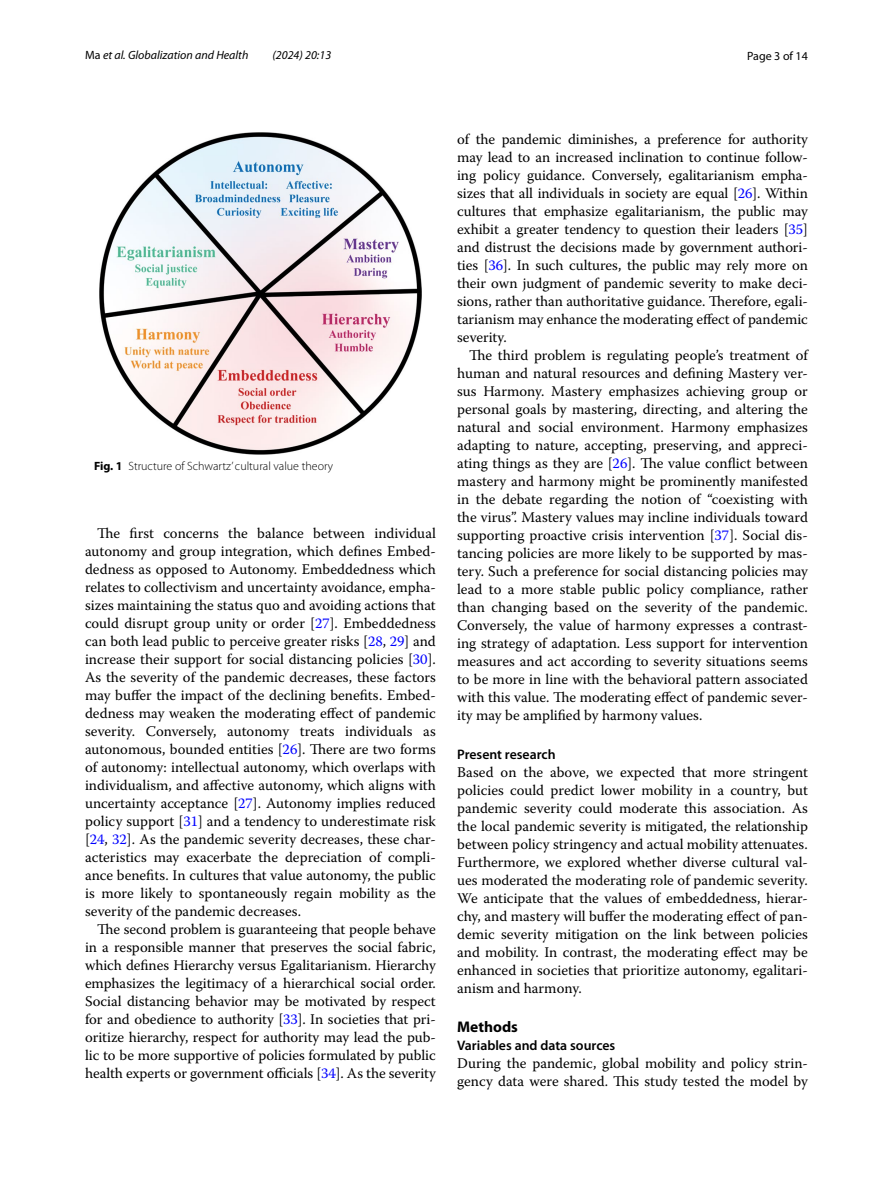
<style>
.page{position:relative;width:893px;height:1187px;background:#fff}
.page>*{position:absolute;margin:0;border:0;box-sizing:border-box;transform-origin:0 0}
.t1{font:700 15.45px "Myriad Pro";color:#000}
.t2{font:14.7px/18px "Warnock Pro";color:#000;text-align:justify}
.t3{font:600 13.8px "Myriad Pro";color:#000}
.t4{font:300 12px "Myriad Pro";color:#000}
.t5{font:italic 12px "Myriad Pro";color:#000}
.t6{font:12px "Myriad Pro";color:#000}
.s1{font-style:normal}
.s2{font-weight:700}
.s3{color:#00f}
</style>
<div class="page">
<img style="left:100px;top:133px;width:321px;height:322px">
<p class="t5" style="left:85px;top:48px;width:165px"><span class="s1">Ma</span> et al. Globalization and Health</p>
<p class="t5" style="left:272px;top:48px;width:60px">(2024) 20:13</p>
<p class="t6" style="left:747px;top:48px;width:62px">Page 3 of 14</p>
<p class="t4" style="left:94px;top:459px;width:241px"><span class="s2">Fig. 1</span> Structure of Schwartz’ cultural value theory</p>
<p class="t2" style="left:85px;top:523px;width:352px;text-indent:12px">The first concerns the balance between individual autonomy and group integration, which defines Embed&shy;dedness as opposed to Autonomy. Embeddedness which relates to collectivism and uncertainty avoidance, empha&shy;sizes maintaining the status quo and avoiding actions that could disrupt group unity or order [<span class="s3">27</span>]. Embeddedness can both lead public to perceive greater risks [<span class="s3">28</span>, <span class="s3">29</span>] and increase their support for social distancing policies [<span class="s3">30</span>].<br>As the severity of the pandemic decreases, these factors may buffer the impact of the declining benefits. Embed&shy;dedness may weaken the moderating effect of pandemic severity. Conversely, autonomy treats individuals as autonomous, bounded entities [<span class="s3">26</span>]. There are two forms of autonomy: intellectual autonomy, which overlaps with individualism, and affective autonomy, which aligns with uncertainty acceptance [<span class="s3">27</span>]. Autonomy implies reduced policy support [<span class="s3">31</span>] and a tendency to underestimate risk [<span class="s3">24</span>, <span class="s3">32</span>]. As the pandemic severity decreases, these char&shy;acteristics may exacerbate the depreciation of compli&shy;ance benefits. In cultures that value autonomy, the public is more likely to spontaneously regain mobility as the severity of the pandemic decreases.</p>
<p class="t2" style="left:85px;top:919px;width:352px;text-indent:12px">The second problem is guaranteeing that people behave in a responsible manner that preserves the social fabric, which defines Hierarchy versus Egalitarianism. Hierarchy emphasizes the legitimacy of a hierarchical social order.<br>Social distancing behavior may be motivated by respect for and obedience to authority [<span class="s3">33</span>]. In societies that pri&shy;oritize hierarchy, respect for authority may lead the pub&shy;lic to be more supportive of policies formulated by public health experts or government officials [<span class="s3">34</span>]. As the severity</p>
<p class="t2" style="left:457px;top:130px;width:352px">of the pandemic diminishes, a preference for authority may lead to an increased inclination to continue follow&shy;ing policy guidance. Conversely, egalitarianism empha&shy;sizes that all individuals in society are equal [<span class="s3">26</span>]. Within cultures that emphasize egalitarianism, the public may exhibit a greater tendency to question their leaders [<span class="s3">35</span>] and distrust the decisions made by government authori&shy;ties [<span class="s3">36</span>]. In such cultures, the public may rely more on their own judgment of pandemic severity to make deci&shy;sions, rather than authoritative guidance. Therefore, egali&shy;tarianism may enhance the moderating effect of pandemic severity.</p>
<p class="t2" style="left:457px;top:346px;width:352px;text-indent:12px">The third problem is regulating people’s treatment of human and natural resources and defining Mastery ver&shy;sus Harmony. Mastery emphasizes achieving group or personal goals by mastering, directing, and altering the natural and social environment. Harmony emphasizes adapting to nature, accepting, preserving, and appreci&shy;ating things as they are [<span class="s3">26</span>]. The value conflict between mastery and harmony might be prominently manifested in the debate regarding the notion of “coexisting with the virus”. Mastery values may incline individuals toward supporting proactive crisis intervention [<span class="s3">37</span>]. Social dis&shy;tancing policies are more likely to be supported by mas&shy;tery. Such a preference for social distancing policies may lead to a more stable public policy compliance, rather than changing based on the severity of the pandemic.<br>Conversely, the value of harmony expresses a contrast&shy;ing strategy of adaptation. Less support for intervention measures and act according to severity situations seems to be more in line with the behavioral pattern associated with this value. The moderating effect of pandemic sever&shy;ity may be amplified by harmony values.</p>
<p class="t3" style="left:457px;top:745px;width:100px">Present research</p>
<p class="t2" style="left:457px;top:762px;width:352px">Based on the above, we expected that more stringent policies could predict lower mobility in a country, but pandemic severity could moderate this association. As the local pandemic severity is mitigated, the relationship between policy stringency and actual mobility attenuates.<br>Furthermore, we explored whether diverse cultural val&shy;ues moderated the moderating role of pandemic severity.<br>We anticipate that the values of embeddedness, hierar&shy;chy, and mastery will buffer the moderating effect of pan&shy;demic severity mitigation on the link between policies and mobility. In contrast, the moderating effect may be enhanced in societies that prioritize autonomy, egalitari&shy;anism and harmony.</p>
<p class="t1" style="left:457px;top:1016px;width:62px">Methods</p>
<p class="t3" style="left:457px;top:1036px;width:160px">Variables and data sources</p>
<p class="t2" style="left:457px;top:1053px;width:352px">During the pandemic, global mobility and policy strin&shy;gency data were shared. This study tested the model by</p>
</div>
